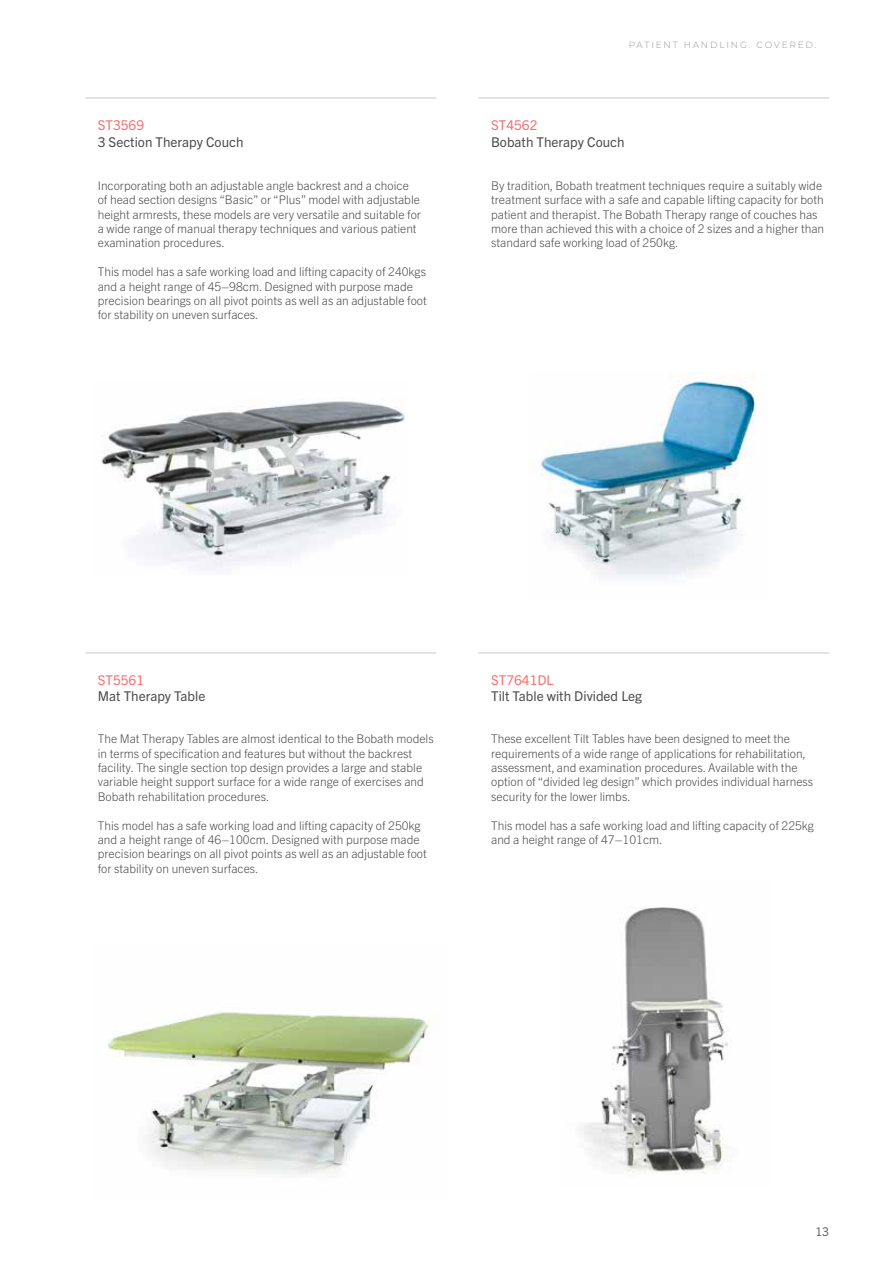
<style>
.page{position:relative;width:893px;height:1263px;background:#fff}
.page>*{position:absolute;margin:0;border:0;box-sizing:border-box;transform-origin:0 0}
.t1{font:13.5px "Trade Gothic Next LT Pro";color:#4d4d4f}
.t2{font:13.5px "Trade Gothic Next LT Pro";color:#f37273}
.t3{font:300 12px/14.4px "Trade Gothic Next LT Pro";color:#4d4d4f}
.t4{font:12px "Trade Gothic Next LT Pro";color:#636569}
.t5{font:300 9px "Montserrat";letter-spacing:.2em;color:#939598}
</style>
<div class="page">
<hr style="left:86px;top:653px;width:350px;height:1px;background:#c7c8ca">
<hr style="left:86px;top:98px;width:350px;height:1px;background:#c7c8ca">
<hr style="left:478px;top:653px;width:351px;height:1px;background:#c7c8ca">
<hr style="left:478px;top:98px;width:351px;height:1px;background:#c7c8ca">
<img style="left:101px;top:401px;width:304px;height:169px">
<img style="left:530px;top:372px;width:226px;height:207px">
<img style="left:108px;top:1012px;width:321px;height:163px">
<img style="left:579px;top:907px;width:149px;height:267px">
<p class="t2" style="left:98px;top:116px;width:48px">ST3569</p>
<p class="t1" style="left:98px;top:132px;width:147px">3 Section Therapy Couch</p>
<p class="t3" style="left:98px;top:177px;width:325px">Incorporating both an adjustable angle backrest and a choice of head section designs “Basic” or “Plus” model with adjustable height armrests, these models are very versatile and suitable for a wide range of manual therapy techniques and various patient examination procedures.</p>
<p class="t3" style="left:98px;top:264px;width:330px">This model has a safe working load and lifting capacity of 240kgs and a height range of 45–98cm. Designed with purpose made precision bearings on all pivot points as well as an adjustable foot for stability on uneven surfaces.</p>
<p class="t5" style="left:629px;top:39px;width:189px">PATIENT HANDLING. COVERED.</p>
<p class="t2" style="left:491px;top:116px;width:48px">ST4562</p>
<p class="t1" style="left:491px;top:132px;width:135px">Bobath Therapy Couch</p>
<p class="t3" style="left:491px;top:177px;width:335px">By tradition, Bobath treatment techniques require a suitably wide treatment surface with a safe and capable lifting capacity for both patient and therapist. The Bobath Therapy range of couches has more than achieved this with a choice of 2 sizes and a higher than standard safe working load of 250kg.</p>
<p class="t2" style="left:98px;top:670px;width:48px">ST5561</p>
<p class="t1" style="left:98px;top:686px;width:109px">Mat Therapy Table</p>
<p class="t3" style="left:98px;top:731px;width:337px">The Mat Therapy Tables are almost identical to the Bobath models in terms of specification and features but without the backrest facility. The single section top design provides a large and stable variable height support surface for a wide range of exercises and Bobath rehabilitation procedures.</p>
<p class="t3" style="left:98px;top:817px;width:330px">This model has a safe working load and lifting capacity of 250kg and a height range of 46–100cm. Designed with purpose made precision bearings on all pivot points as well as an adjustable foot for stability on uneven surfaces.</p>
<p class="t2" style="left:491px;top:670px;width:64px">ST7641DL</p>
<p class="t1" style="left:491px;top:686px;width:153px">Tilt Table with Divided Leg</p>
<p class="t3" style="left:491px;top:731px;width:324px">These excellent Tilt Tables have been designed to meet the requirements of a wide range of applications for rehabilitation, assessment, and examination procedures. Available with the option of “divided leg design” which provides individual harness security for the lower limbs.</p>
<p class="t3" style="left:491px;top:817px;width:324px">This model has a safe working load and lifting capacity of 225kg and a height range of 47–101cm.</p>
<p class="t4" style="left:815px;top:1223px;width:15px">13</p>
</div>
